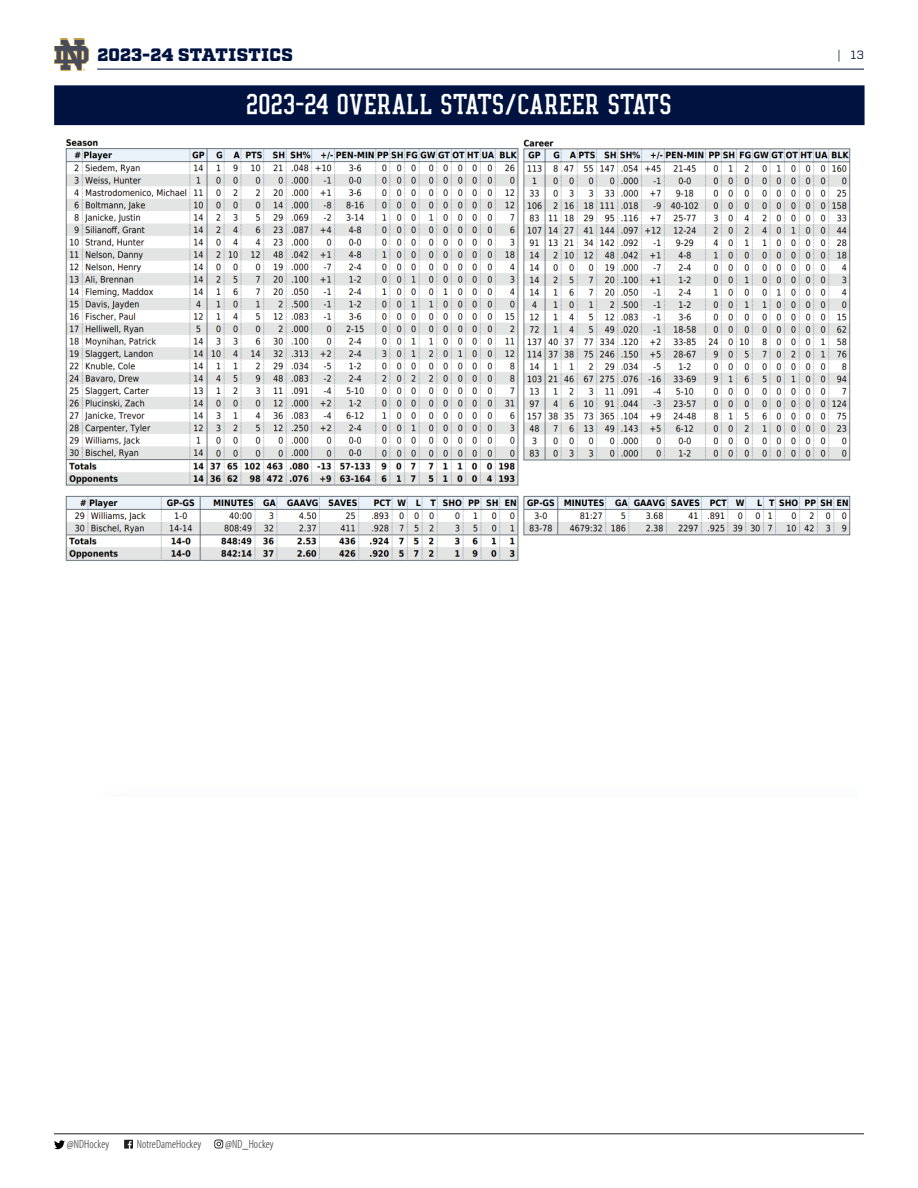
<style>
.page{position:relative;width:918px;height:1188px;background:#fff}
.page>*{position:absolute;margin:0;border:0;box-sizing:border-box;transform-origin:0 0}
.t1{font:27px "Leahy";color:#fff}
.t2{font:900 18px "Factoria";letter-spacing:.02em;color:#001340}
.t3{font:300 condensed 12px "Myriad Pro";letter-spacing:.01em;color:#231f20}
.t4{font:12px "Factoria";color:#001340}
</style>
<div class="page">
<hr style="left:54px;top:1134px;width:810px;height:1px;background:#231f20">
<svg style="left:54px;top:1140px;width:11px;height:9px"></svg>
<svg style="left:124px;top:1140px;width:9px;height:9px"></svg>
<svg style="left:214px;top:1140px;width:9px;height:8px"></svg>
<img style="left:60px;top:39px;width:25px;height:1px">
<hr style="left:97px;top:69px;width:767px;height:1px;background:#001340">
<img style="left:65px;top:139px;width:786px;height:422px">
<div style="left:55px;top:86px;width:809px;height:38px;background:#001340"></div>
<div style="left:54px;top:85px;width:811px;height:40px;border:2px solid #001340"></div>
<img style="left:54px;top:40px;width:34px;height:30px">
<h2 class="t2" style="left:98px;top:44px;width:197px">2023-24 STATISTICS</h2>
<h1 class="t1" style="left:247px;top:90px;width:427px">2023-24 OVERALL STATS/CAREER STATS</h1>
<p class="t4" style="left:837px;top:47px;width:28px">| 13</p>
<p class="t3" style="left:67px;top:1137px;width:44px">@NDHockey</p>
<p class="t3" style="left:137px;top:1137px;width:66px">NotreDameHockey</p>
<p class="t3" style="left:225px;top:1137px;width:50px">@ND_Hockey</p>
</div>
